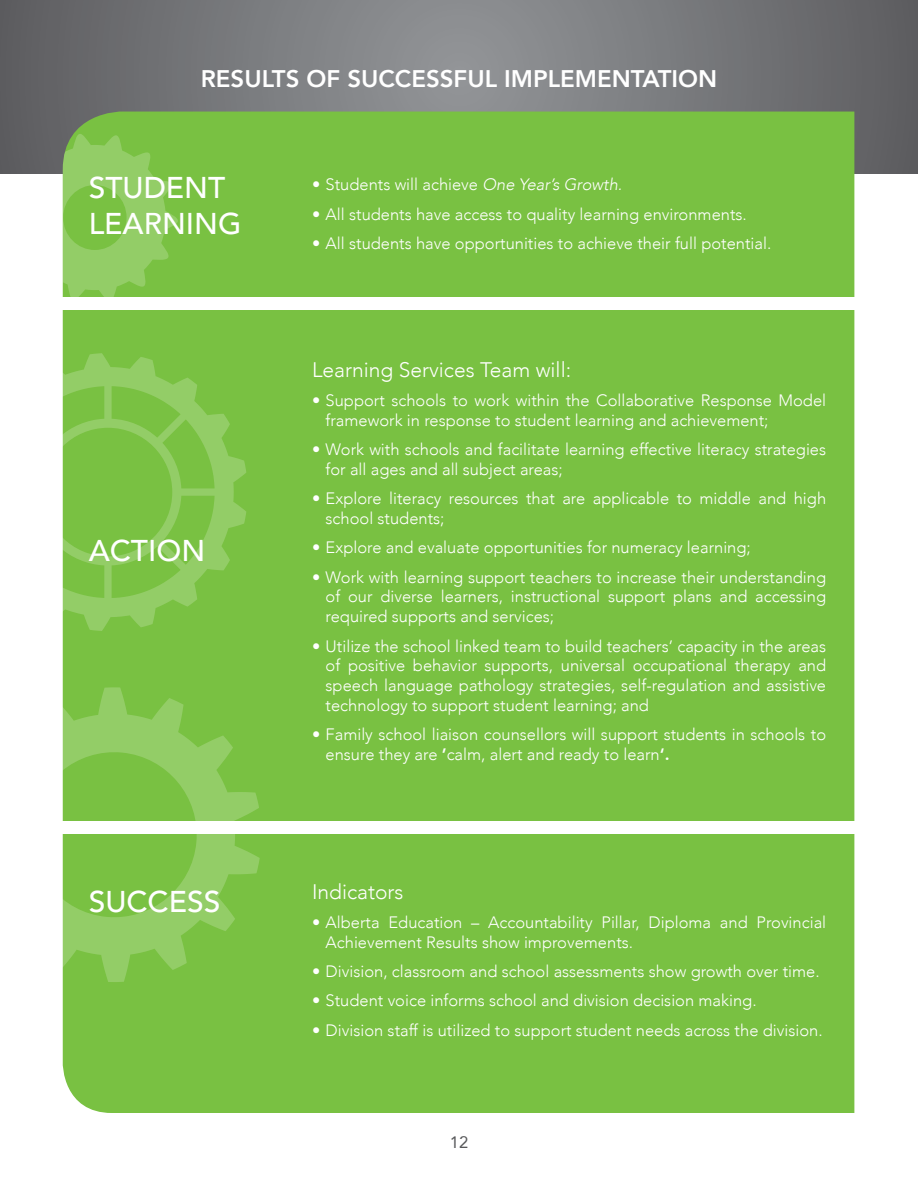
<style>
.page{position:relative;width:918px;height:1188px;background:#fff}
.page>*{position:absolute;margin:0;border:0;box-sizing:border-box;transform-origin:0 0}
.Body_-_Justified{font:500 30px/36px "Avenir";color:#fff}
.CAP_Titles_-_21pt{font:800 24px "Avenir";color:#fff}
.bullets_-_white_11{font:300 21px "Avenir";color:#fff}
.bullets_-_white_11-2{font:300 16.5px/19.8px "Avenir";color:#fff}
.Body_-_Justified-2{font:300 16.5px "Avenir";color:#fff}
.Body_-_Justified-3{font:16.5px "Avenir";color:#57585a}
.s1{font-style:italic}
.s2{font-weight:800}
</style>
<div class="page">
<svg style="left:0;top:0;width:918px;height:174px;background:#757779"></svg>
<div style="left:63px;top:112px;width:791px;height:1001px;background:#79c142"></div>
<svg style="left:63px;top:134px;width:115px;height:163px;background:#87c756"></svg>
<div style="left:44px;top:821px;width:825px;height:13px;background:#fff"></div>
<div style="left:44px;top:297px;width:825px;height:13px;background:#fff"></div>
<svg style="left:62px;top:687px;width:198px;height:295px;background:#89c859"></svg>
<svg style="left:62px;top:353px;width:184px;height:278px;background:#83c550"></svg>
<p class="CAP_Titles_-_21pt" style="left:201px;top:56px;width:518px">RESULTS OF SUCCESSFUL IMPLEMENTATION</p>
<p class="Body_-_Justified" style="left:89px;top:168px;width:154px">STUDENT<br>LEARNING</p>
<p class="Body_-_Justified" style="left:89px;top:531px;width:118px">ACTION</p>
<p class="Body_-_Justified" style="left:89px;top:882px;width:133px">SUCCESS</p>
<p class="Body_-_Justified-2" style="left:312px;top:175px;width:312px">• Students will achieve <span class="s1">One Year’s Growth.</span></p>
<p class="Body_-_Justified-2" style="left:312px;top:204px;width:436px">• All students have access to quality learning environments.</p>
<p class="Body_-_Justified-2" style="left:312px;top:234px;width:461px">• All students have opportunities to achieve their full potential.</p>
<p class="bullets_-_white_11" style="left:312px;top:357px;width:261px">Learning Services Team will:</p>
<p class="bullets_-_white_11-2" style="left:326px;top:391px;width:502px;text-indent:-14px">• Support schools to work within the Collaborative Response Model framework in response to student learning and achievement;</p>
<p class="bullets_-_white_11-2" style="left:326px;top:440px;width:502px;text-indent:-14px">• Work with schools and facilitate learning effective literacy strategies for all ages and all subject areas;</p>
<p class="bullets_-_white_11-2" style="left:326px;top:489px;width:502px;text-indent:-14px">• Explore literacy resources that are applicable to middle and high school students;</p>
<p class="bullets_-_white_11-2" style="left:312px;top:538px;width:440px">• Explore and evaluate opportunities for numeracy learning;</p>
<p class="bullets_-_white_11-2" style="left:326px;top:567px;width:502px;text-align:justify;text-indent:-14px">• Work with learning support teachers to increase their understanding of our diverse learners, instructional support plans and accessing required supports and services;</p>
<p class="bullets_-_white_11-2" style="left:326px;top:636px;width:502px;text-align:justify;text-indent:-14px">• Utilize the school linked team to build teachers’ capacity in the areas of positive behavior supports, universal occupational therapy and speech language pathology strategies, self-regulation and assistive technology to support student learning; and</p>
<p class="bullets_-_white_11-2" style="left:326px;top:725px;width:502px;text-indent:-14px">• Family school liaison counsellors will support students in schools to ensure they are <span class="s2">’</span>calm, alert and ready to learn<span class="s2">‘.</span></p>
<p class="bullets_-_white_11" style="left:312px;top:879px;width:93px">Indicators</p>
<p class="bullets_-_white_11-2" style="left:326px;top:912px;width:502px;text-indent:-14px">• Alberta Education – Accountability Pillar, Diploma and Provincial<br>Achievement Results show improvements.</p>
<p class="bullets_-_white_11-2" style="left:312px;top:961px;width:509px">• Division, classroom and school assessments show growth over time.</p>
<p class="bullets_-_white_11-2" style="left:312px;top:991px;width:446px">• Student voice informs school and division decision making.</p>
<p class="bullets_-_white_11-2" style="left:312px;top:1020px;width:512px">• Division staff is utilized to support student needs across the division.</p>
<p class="Body_-_Justified-3" style="left:450px;top:1129px;width:20px">12</p>
</div>
